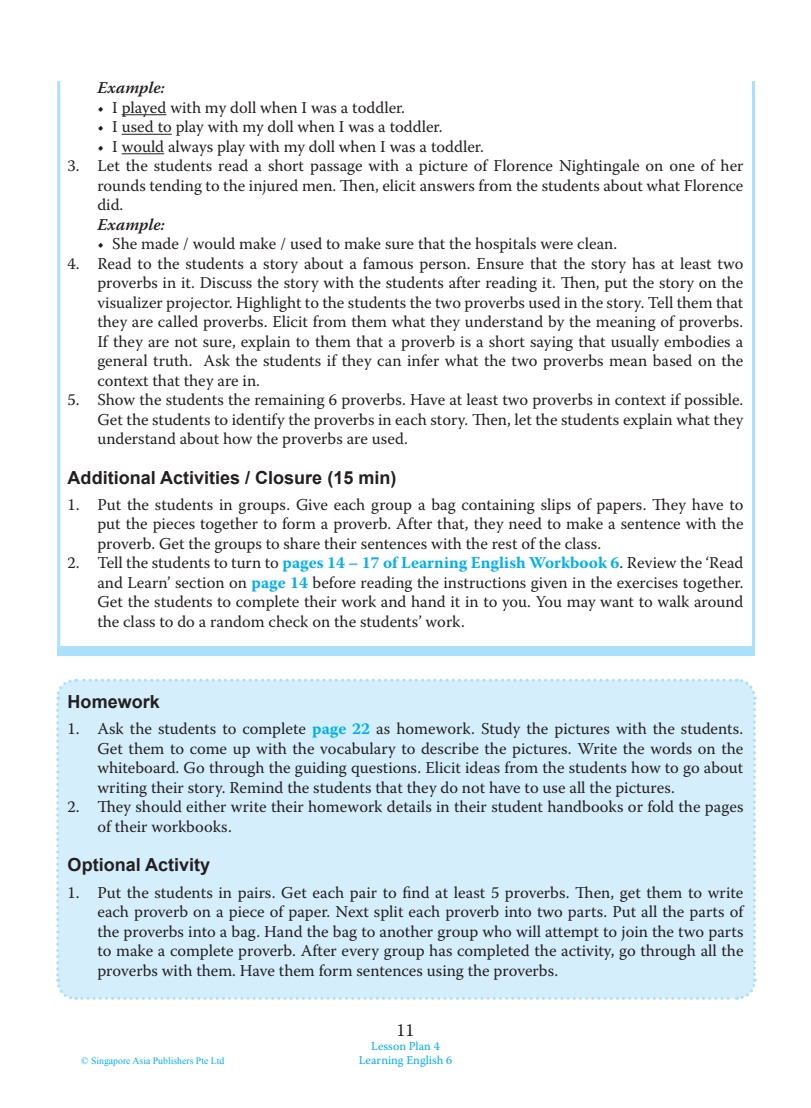
<style>
.page{position:relative;width:811px;height:1108px;background:#fff}
.page>*{position:absolute;margin:0;border:0;box-sizing:border-box;transform-origin:0 0}
.t1{font:700 18px "Arial";color:#231f20}
.t2{font:18px "Warnock Pro";color:#231f20}
.t3{font:16.5px/19.5px "Warnock Pro";color:#231f20;text-align:justify}
.t4{font:italic 600 16.5px "Warnock Pro";color:#231f20}
.t5{font:12px/14.4px "Warnock Pro";color:#00aeef;text-align:center}
.t6{font:9.75px "Times New Roman";color:#00aeef}
.s1{font-weight:700;color:#00aeef}
</style>
<div class="page">
<svg style="left:57px;top:81px;width:698px;height:575px"></svg>
<div style="left:57px;top:646px;width:697px;height:9px;background:#aae0f9"></div>
<hr style="left:122px;top:114px;width:44px;height:1px;background:#231f20">
<hr style="left:122px;top:134px;width:50px;height:1px;background:#231f20">
<hr style="left:122px;top:153px;width:42px;height:1px;background:#231f20">
<div style="left:56px;top:678px;width:701px;height:322px;background:#d4effb"></div>
<p class="t4" style="left:97px;top:78px;width:69px">Example:</p>
<p class="t3" style="left:97px;top:97px;width:309px">• I played with my doll when I was a toddler.</p>
<p class="t3" style="left:97px;top:117px;width:346px">• I used to play with my doll when I was a toddler.</p>
<p class="t3" style="left:97px;top:136px;width:387px">• I would always play with my doll when I was a toddler.</p>
<p class="t3" style="left:97px;top:156px;width:647px;text-indent:-30px">3. Let the students read a short passage with a picture of Florence Nightingale on one of her rounds tending to the injured men. Then, elicit answers from the students about what Florence did.</p>
<p class="t4" style="left:97px;top:214px;width:69px">Example:</p>
<p class="t3" style="left:97px;top:234px;width:521px">• She made / would make / used to make sure that the hospitals were clean.</p>
<p class="t3" style="left:97px;top:253px;width:647px;text-indent:-30px">4. Read to the students a story about a famous person. Ensure that the story has at least two proverbs in it. Discuss the story with the students after reading it. Then, put the story on the visualizer projector. Highlight to the students the two proverbs used in the story. Tell them that they are called proverbs. Elicit from them what they understand by the meaning of proverbs.<br>If they are not sure, explain to them that a proverb is a short saying that usually embodies a general truth. Ask the students if they can infer what the two proverbs mean based on the context that they are in.</p>
<p class="t3" style="left:97px;top:390px;width:647px;text-indent:-30px">5. Show the students the remaining 6 proverbs. Have at least two proverbs in context if possible.<br>Get the students to identify the proverbs in each story. Then, let the students explain what they understand about how the proverbs are used.</p>
<p class="t1" style="left:68px;top:467px;width:330px">Additional Activities / Closure (15 min)</p>
<p class="t3" style="left:97px;top:494px;width:647px;text-indent:-30px">1. Put the students in groups. Give each group a bag containing slips of papers. They have to put the pieces together to form a proverb. After that, they need to make a sentence with the proverb. Get the groups to share their sentences with the rest of the class.</p>
<p class="t3" style="left:97px;top:552px;width:647px;text-indent:-30px">2. Tell the students to turn to <span class="s1">pages 14 – 17 of Learning English Workbook 6</span>. Review the ‘Read and Learn’ section on <span class="s1">page 14</span> before reading the instructions given in the exercises together.<br>Get the students to complete their work and hand it in to you. You may want to walk around the class to do a random check on the students’ work.</p>
<p class="t1" style="left:68px;top:691px;width:94px">Homework</p>
<p class="t3" style="left:97px;top:718px;width:647px;text-indent:-30px">1. Ask the students to complete <span class="s1">page 22</span> as homework. Study the pictures with the students.<br>Get them to come up with the vocabulary to describe the pictures. Write the words on the whiteboard. Go through the guiding questions. Elicit ideas from the students how to go about writing their story. Remind the students that they do not have to use all the pictures.</p>
<p class="t3" style="left:97px;top:796px;width:647px;text-indent:-30px">2. They should either write their homework details in their student handbooks or fold the pages of their workbooks.</p>
<p class="t1" style="left:68px;top:854px;width:144px">Optional Activity</p>
<p class="t3" style="left:97px;top:881px;width:647px;text-indent:-30px">1. Put the students in pairs. Get each pair to find at least 5 proverbs. Then, get them to write each proverb on a piece of paper. Next split each proverb into two parts. Put all the parts of the proverbs into a bag. Hand the bag to another group who will attempt to join the two parts to make a complete proverb. After every group has completed the activity, go through all the proverbs with them. Have them form sentences using the proverbs.</p>
<p class="t6" style="left:81px;top:1055px;width:145px">© Singapore Asia Publishers Pte Ltd</p>
<p class="t2" style="left:396px;top:1018px;width:20px">11</p>
<p class="t5" style="left:358px;top:1038px;width:95px">Lesson Plan 4<br>Learning English 6</p>
</div>
